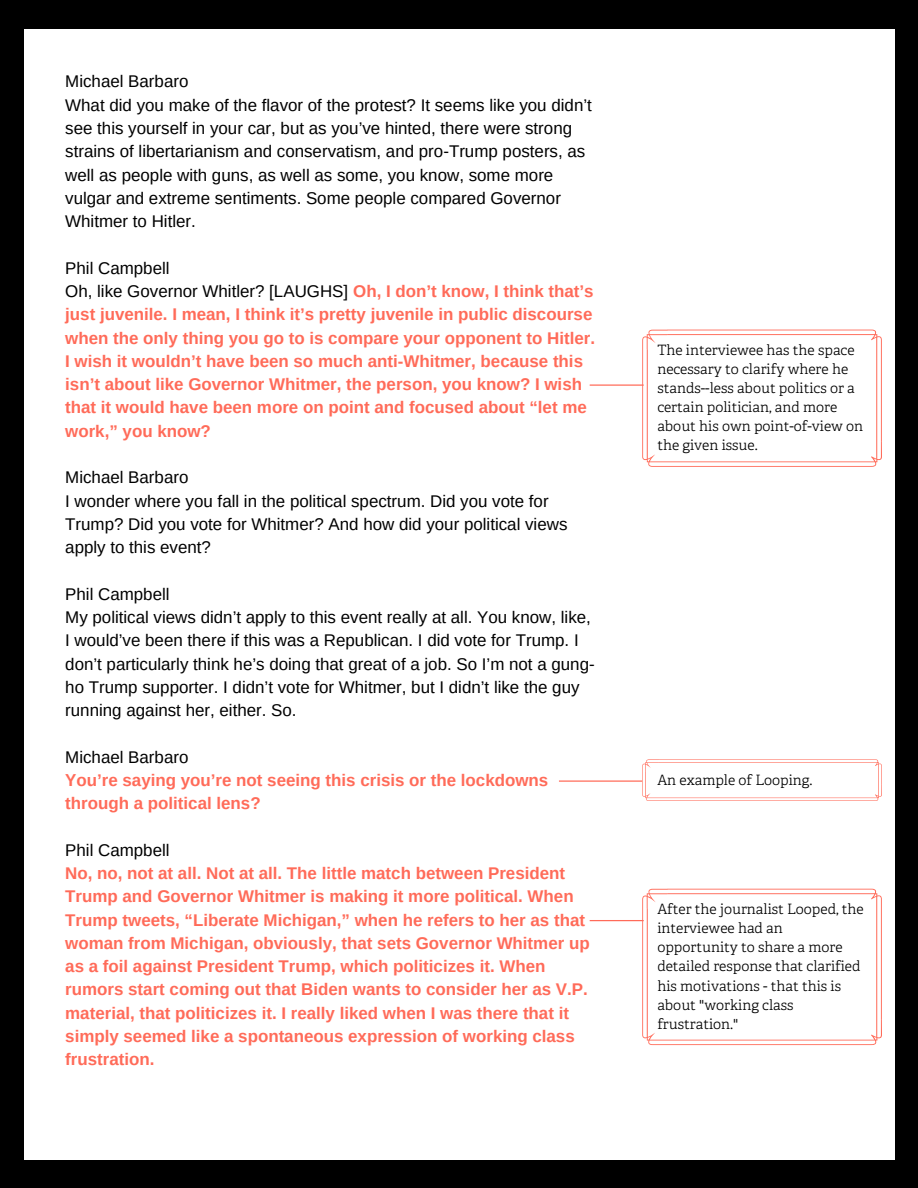
<style>
.page{position:relative;width:918px;height:1188px;background:#000}
.page>*{position:absolute;margin:0;border:0;box-sizing:border-box;transform-origin:0 0}
.t1{font:700 16.95px/23.2px "Arimo";color:#ff6b59}
.t2{font:16.95px/23.2px "Arimo";color:#000}
.t3{font:300 14.25px/19px "Adelle";color:#000}
.s1{font-weight:400;color:#000}
</style>
<div class="page">
<div style="left:24px;top:29px;width:870px;height:1131px;background:#fff"></div>
<svg style="left:590px;top:330px;width:292px;height:137px"></svg>
<svg style="left:559px;top:759px;width:323px;height:42px"></svg>
<svg style="left:590px;top:889px;width:292px;height:156px"></svg>
<p class="t2" style="left:65px;top:70px;width:125px">Michael Barbaro</p>
<p class="t2" style="left:65px;top:93px;width:528px">What did you make of the flavor of the protest? It seems like you didn’t see this yourself in your car, but as you’ve hinted, there were strong strains of libertarianism and conservatism, and pro-Trump posters, as well as people with guns, as well as some, you know, some more vulgar and extreme sentiments. Some people compared Governor Whitmer to Hitler.</p>
<p class="t2" style="left:65px;top:256px;width:106px">Phil Campbell</p>
<p class="t1" style="left:65px;top:279px;width:531px"><span class="s1">Oh, like Governor Whitler? [LAUGHS]</span> Oh, I don’t know, I think that’s just juvenile. I mean, I think it’s pretty juvenile in public discourse when the only thing you go to is compare your opponent to Hitler.<br>I wish it wouldn’t have been so much anti-Whitmer, because this isn’t about like Governor Whitmer, the person, you know? I wish that it would have been more on point and focused about “let me work,” you know?</p>
<p class="t2" style="left:65px;top:466px;width:125px">Michael Barbaro</p>
<p class="t2" style="left:65px;top:489px;width:504px">I wonder where you fall in the political spectrum. Did you vote for<br>Trump? Did you vote for Whitmer? And how did your political views apply to this event?</p>
<p class="t2" style="left:65px;top:582px;width:106px">Phil Campbell</p>
<p class="t2" style="left:65px;top:605px;width:531px">My political views didn’t apply to this event really at all. You know, like, I would’ve been there if this was a Republican. I did vote for Trump. I don’t particularly think he’s doing that great of a job. So I’m not a gung&shy;ho Trump supporter. I didn’t vote for Whitmer, but I didn’t like the guy running against her, either. So.</p>
<p class="t2" style="left:65px;top:745px;width:125px">Michael Barbaro</p>
<p class="t1" style="left:65px;top:768px;width:485px">You’re saying you’re not seeing this crisis or the lockdowns through a political lens?</p>
<p class="t2" style="left:65px;top:838px;width:106px">Phil Campbell</p>
<p class="t1" style="left:65px;top:862px;width:526px">No, no, not at all. Not at all. The little match between President Trump and Governor Whitmer is making it more political. When Trump tweets, “Liberate Michigan,” when he refers to her as that woman from Michigan, obviously, that sets Governor Whitmer up as a foil against President Trump, which politicizes it. When rumors start coming out that Biden wants to consider her as V.P. material, that politicizes it. I really liked when I was there that it simply seemed like a spontaneous expression of working class frustration.</p>
<p class="t3" style="left:657px;top:342px;width:207px">The interviewee has the space necessary to clarify where he stands--less about politics or a certain politician, and more about his own point-of-view on the given issue.</p>
<p class="t3" style="left:657px;top:772px;width:157px">An example of Looping.</p>
<p class="t3" style="left:657px;top:901px;width:208px">After the journalist Looped, the interviewee had an opportunity to share a more detailed response that clarified his motivations - that this is about "working class frustration."</p>
</div>
